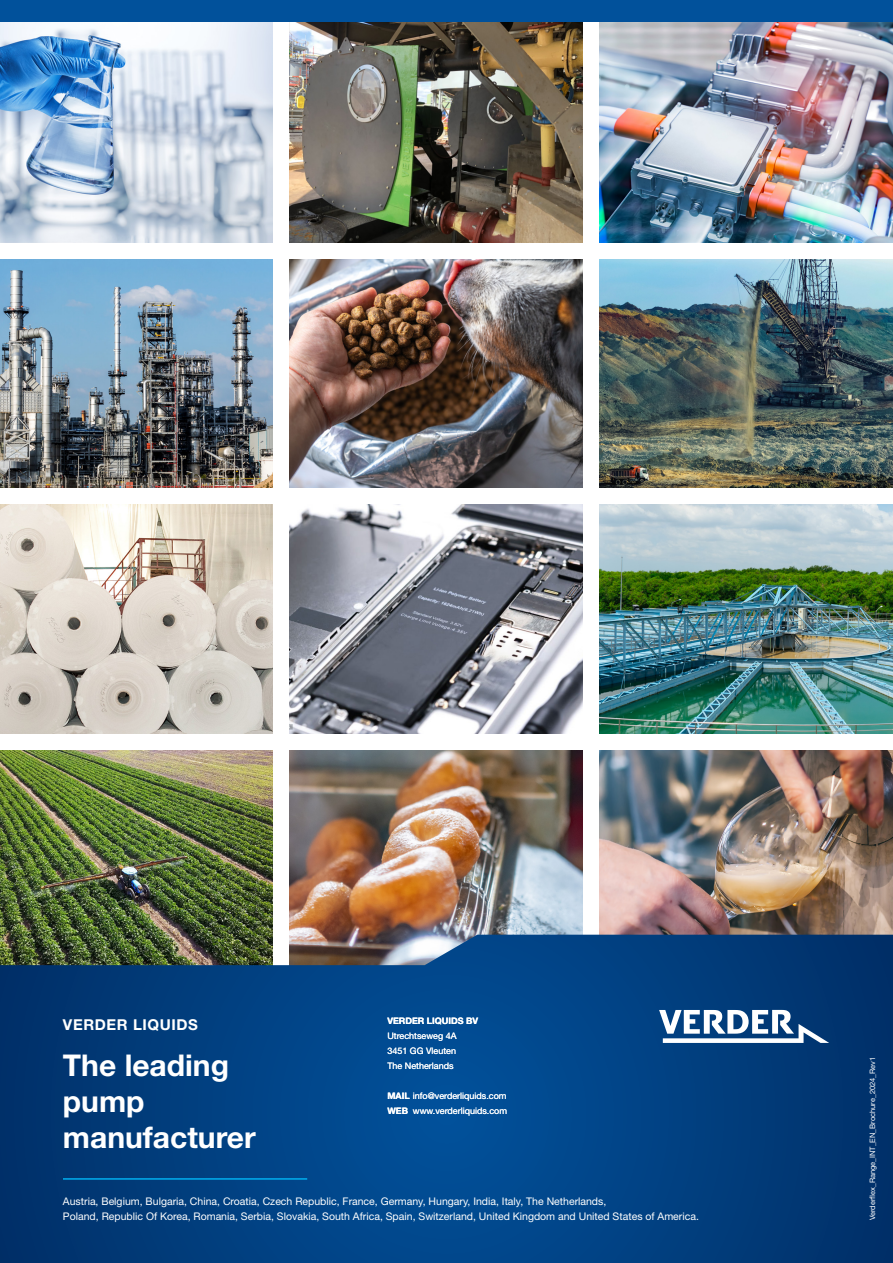
<style>
.page{position:relative;width:893px;height:1263px;background:#fff}
.page>*{position:absolute;margin:0;border:0;box-sizing:border-box;transform-origin:0 0}
.t1{font:700 30px "Helvetica Neue LT Std";color:#fff}
.t2{font:700 15px "Helvetica Neue LT Std";letter-spacing:.04em;color:#fff}
.t3{font:10.5px/15px "Helvetica Neue LT Std";color:#fff}
.t4{font:9px "Helvetica Neue LT Std";color:#fff}
.t5{font:700 9px "Helvetica Neue LT Std";color:#fff}
.t6{font:7.5px "Helvetica Neue LT Std";color:#fff}
.s1{font-weight:700}
</style>
<div class="page">
<img style="left:0;top:505px;width:272px;height:228px">
<img style="left:289px;top:505px;width:294px;height:228px">
<img style="left:600px;top:505px;width:293px;height:228px">
<img style="left:0;top:750px;width:272px;height:185px">
<img style="left:289px;top:750px;width:294px;height:185px">
<img style="left:600px;top:750px;width:293px;height:185px">
<svg style="left:0;top:935px;width:893px;height:328px;background:#05417e"></svg>
<img style="left:0;top:21px;width:272px;height:222px">
<img style="left:289px;top:21px;width:294px;height:222px">
<img style="left:600px;top:21px;width:293px;height:222px">
<img style="left:0;top:260px;width:272px;height:228px">
<img style="left:289px;top:260px;width:294px;height:228px">
<img style="left:600px;top:260px;width:293px;height:228px">
<div style="left:0;top:0;width:893px;height:21px;background:#01519b"></div>
<hr style="left:63px;top:1178px;width:244px;height:2px;background:#00aeef">
<svg style="left:659px;top:1010px;width:170px;height:33px"></svg>
<p class="t2" style="left:63px;top:1015px;width:137px">VERDER LIQUIDS</p>
<p class="t1" style="left:63px;top:1047px;width:168px">The leading</p>
<p class="t1" style="left:63px;top:1083px;width:83px">pump</p>
<p class="t1" style="left:63px;top:1119px;width:194px">manufacturer</p>
<p class="t5" style="left:387px;top:1015px;width:92px">VERDER LIQUIDS BV</p>
<p class="t4" style="left:387px;top:1030px;width:71px">Utrechtseweg 4A</p>
<p class="t4" style="left:387px;top:1045px;width:70px">3451 GG Vleuten</p>
<p class="t4" style="left:387px;top:1060px;width:68px">The Netherlands</p>
<p class="t4" style="left:387px;top:1090px;width:121px"><span class="s1">MAIL</span> info@verderliquids.com</p>
<p class="t4" style="left:387px;top:1105px;width:121px"><span class="s1">WEB</span> www.verderliquids.com</p>
<p class="t3" style="left:63px;top:1194px;width:637px">Austria, Belgium, Bulgaria, China, Croatia, Czech Republic, France, Germany, Hungary, India, Italy, The Netherlands,<br>Poland, Republic Of Korea, Romania, Serbia, Slovakia, South Africa, Spain, Switzerland, United Kingdom and United States of America.</p>
<p class="t6" style="left:868px;top:1220px;width:165px;rotate:-90deg">Verderflex_Range_INT_EN_Brochure_2024_Rev1</p>
</div>
